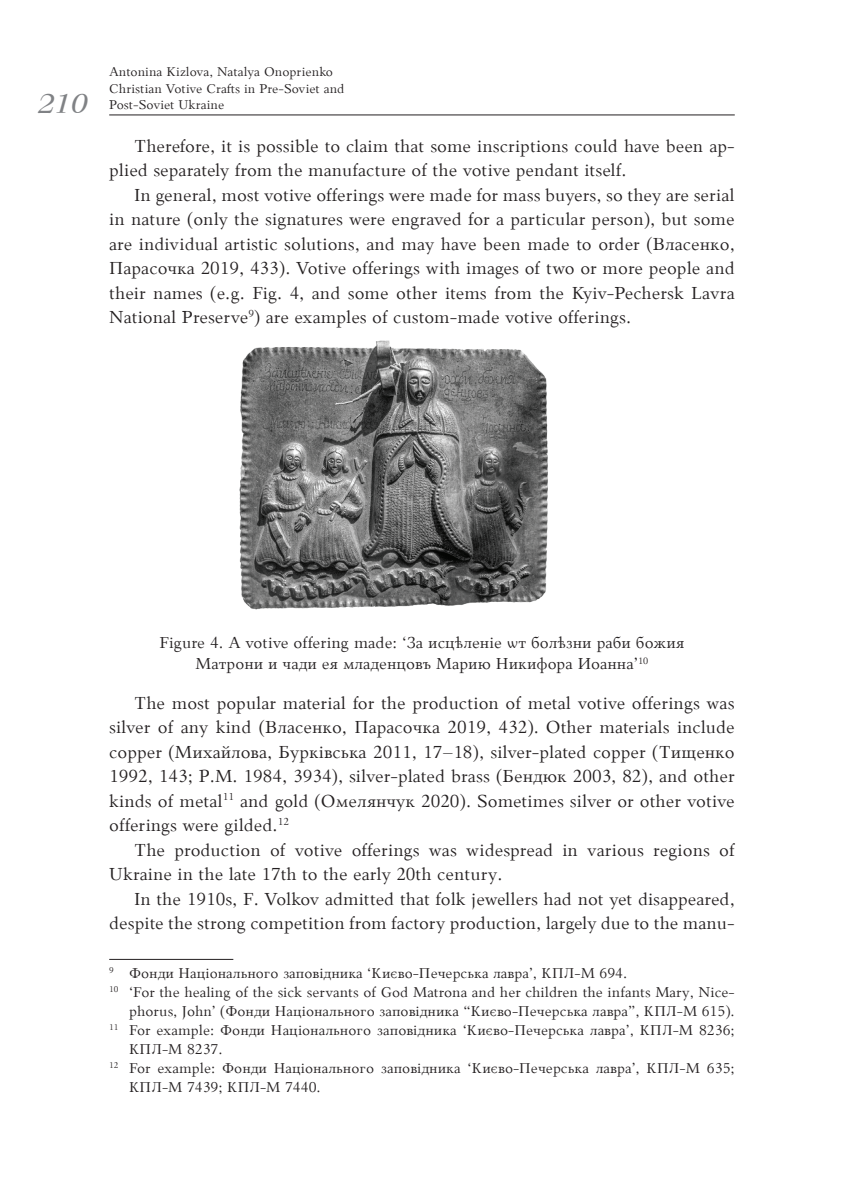
<style>
.page{position:relative;width:844px;height:1191px;background:#fff}
.page>*{position:absolute;margin:0;border:0;box-sizing:border-box;transform-origin:0 0}
.t1{font:italic 700 28px "Bernhard Modern BT";color:#808285}
.t2{font:19.25px/24.5px "Palemonas";color:#231f20}
.t3{font:17.5px/21px "Palemonas";color:#231f20;text-align:center}
.t4{font:15.75px "Palemonas";color:#231f20}
.t5{font:14px/16.8px "Palemonas";color:#231f20}
</style>
<div class="page">
<hr style="left:109px;top:114px;width:625px;height:1px;background:#231f20">
<hr style="left:109px;top:959px;width:124px;height:1px;background:#231f20">
<img style="left:239px;top:340px;width:309px;height:270px">
<h1 class="t1" style="left:39px;top:86px;width:51px">210</h1>
<p class="t5" style="left:109px;top:63px;width:237px">Antonina Kizlova, Natalya Onoprienko<br>Christian Votive Crafts in Pre-Soviet and<br>Post-Soviet Ukraine</p>
<p class="t2" style="left:109px;top:133px;width:627px;text-indent:25px">Therefore, it is possible to claim that some inscriptions could have been ap&shy;plied separately from the manufacture of the votive pendant itself.</p>
<p class="t2" style="left:109px;top:182px;width:627px;text-align:justify;text-indent:25px">In general, most votive offerings were made for mass buyers, so they are serial in nature (only the signatures were engraved for a particular person), but some are individual artistic solutions, and may have been made to order (Власенко, Парасочка 2019, 433). Votive offerings with images of two or more people and their names (e.g. Fig. 4, and some other items from the Kyiv-Pechersk Lavra National Preserve<sup>9</sup>) are examples of custom-made votive offerings.</p>
<p class="t3" style="left:159px;top:632px;width:526px">Figure 4. A votive offering made: ‘За исцѣленіе ѡт болѣзни раби божия<br>Матрони и чади ея младенцовъ Марию Никифора Иоанна’<sup>10</sup></p>
<p class="t2" style="left:109px;top:690px;width:627px;text-align:justify;text-indent:25px">The most popular material for the production of metal votive offerings was silver of any kind (Власенко, Парасочка 2019, 432). Other materials include copper (Михайлова, Бурківська 2011, 17–18), silver-plated copper (Тищенко 1992, 143; Р.М. 1984, 3934), silver-plated brass (Бендюк 2003, 82), and other kinds of metal<sup>11</sup> and gold (Омелянчук 2020). Sometimes silver or other votive offerings were gilded.<sup>12</sup></p>
<p class="t2" style="left:109px;top:837px;width:627px;text-indent:25px">The production of votive offerings was widespread in various regions of<br>Ukraine in the late 17th to the early 20th century.</p>
<p class="t2" style="left:109px;top:886px;width:627px;text-align:right">In the 1910s, F. Volkov admitted that folk jewellers had not yet disappeared, despite the strong competition from factory production, largely due to the manu-</p>
<p class="t4" style="left:109px;top:960px;width:519px"><sup>9</sup> Фонди Національного заповідника ‘Києво-Печерська лавра’, КПЛ-М 694.</p>
<p class="t4" style="left:109px;top:979px;width:627px"><sup>10</sup> ‘For the healing of the sick servants of God Matrona and her children the infants Mary, Nice-</p>
<p class="t4" style="left:129px;top:998px;width:607px">phorus, John’ (Фонди Національного заповідника “Києво-Печерська лавра”, КПЛ-М 615).</p>
<p class="t4" style="left:109px;top:1017px;width:627px"><sup>11</sup> For example: Фонди Національного заповідника ‘Києво-Печерська лавра’, КПЛ-М 8236;</p>
<p class="t4" style="left:129px;top:1036px;width:95px">КПЛ-М 8237.</p>
<p class="t4" style="left:109px;top:1054px;width:627px"><sup>12</sup> For example: Фонди Національного заповідника ‘Києво-Печерська лавра’, КПЛ-М 635;</p>
<p class="t4" style="left:129px;top:1073px;width:193px">КПЛ-М 7439; КПЛ-М 7440.</p>
</div>
